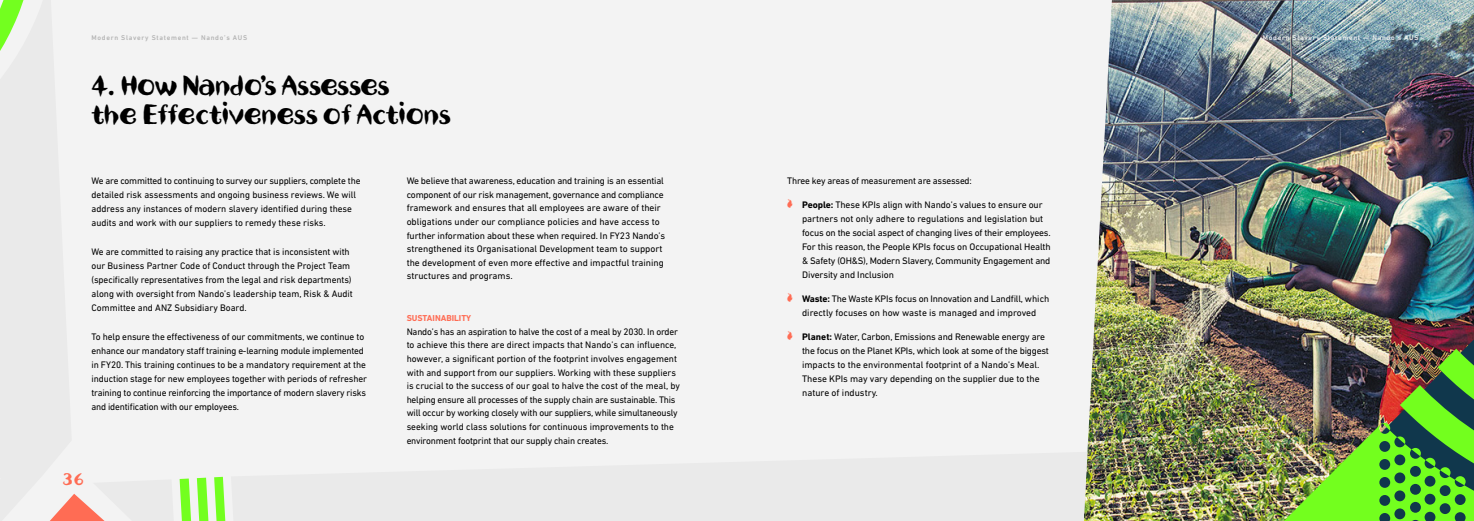
<style>
.page{position:relative;width:1474px;height:521px;background:#fff}
.page>*{position:absolute;margin:0;border:0;box-sizing:border-box;transform-origin:0 0}
.t1{font:26.25px/28.9px "Nandos Hand";color:#000}
.t2{font:15.75px "Nandos Hand";color:#ff6c54}
.t3{font:9.62px/14px "DIN Next LT Pro";letter-spacing:-.01em;color:#000}
.t4{font:700 8.75px "DIN Next LT Pro";color:#ff6c54}
.t5{font:500 7px "DIN Next LT Pro";letter-spacing:.1em;color:#b3b3b3}
.t6{font:500 7px "DIN Next LT Pro";letter-spacing:.1em;color:#f3f3f3}
.s1{font-family:"Nandos Hand";font-size:12.25px;color:#ff6c54}
.s2{font-weight:700}
</style>
<div class="page">
<img style="left:1111px;top:0;width:362px;height:521px">
<div style="left:75px;top:0;width:1036px;height:521px;background:#f3f3f3"></div>
<svg style="left:231px;top:452px;width:856px;height:69px;fill:#eaeaea"></svg>
<svg style="left:180px;top:478px;width:11px;height:43px"></svg>
<svg style="left:197px;top:478px;width:11px;height:43px"></svg>
<svg style="left:214px;top:477px;width:11px;height:44px"></svg>
<svg style="left:0;top:0;width:75px;height:521px;fill:#eaeaea"></svg>
<svg style="left:41px;top:479px;width:133px;height:42px"></svg>
<img style="left:1293px;top:339px;width:180px;height:10px">
<img style="left:1276px;top:349px;width:197px;height:172px">
<p class="t5" style="left:91px;top:33px;width:157px">Modern Slavery Statement — Nando’s AUS</p>
<p class="t6" style="left:1262px;top:33px;width:157px">Modern Slavery Statement — Nando’s AUS</p>
<h1 class="t1" style="left:91px;top:71px;width:361px">4. How Nando’s Assesses<br>the Effectiveness of Actions</h1>
<p class="t3" style="left:91px;top:174px;width:271px">We are committed to continuing to survey our suppliers, complete the detailed risk assessments and ongoing business reviews. We will address any instances of modern slavery identified during these audits and work with our suppliers to remedy these risks.</p>
<p class="t3" style="left:91px;top:245px;width:263px">We are committed to raising any practice that is inconsistent with our Business Partner Code of Conduct through the Project Team (specifically representatives from the legal and risk departments) along with oversight from Nando’s leadership team, Risk &amp; Audit Committee and ANZ Subsidiary Board.</p>
<p class="t3" style="left:91px;top:330px;width:277px">To help ensure the effectiveness of our commitments, we continue to enhance our mandatory staff training e-learning module implemented in FY20. This training continues to be a mandatory requirement at the induction stage for new employees together with periods of refresher training to continue reinforcing the importance of modern slavery risks and identification with our employees.</p>
<h2 class="t2" style="left:63px;top:469px;width:22px">36</h2>
<p class="t3" style="left:406px;top:174px;width:260px;line-height:13.6px">We believe that awareness, education and training is an essential component of our risk management, governance and compliance framework and ensures that all employees are aware of their obligations under our compliance policies and have access to further information about these when required. In FY23 Nando’s strengthened its Organisational Development team to support the development of even more effective and impactful training structures and programs.</p>
<p class="t4" style="left:406px;top:313px;width:66px">SUSTAINABILITY</p>
<p class="t3" style="left:406px;top:325px;width:275px;line-height:13.7px">Nando’s has an aspiration to halve the cost of a meal by 2030. In order to achieve this there are direct impacts that Nando’s can influence, however, a significant portion of the footprint involves engagement with and support from our suppliers. Working with these suppliers is crucial to the success of our goal to halve the cost of the meal, by helping ensure all processes of the supply chain are sustainable. This will occur by working closely with our suppliers, while simultaneously seeking world class solutions for continuous improvements to the environment footprint that our supply chain creates.</p>
<p class="t3" style="left:787px;top:174px;width:186px">Three key areas of measurement are assessed:</p>
<p class="t3" style="left:802px;top:198px;width:250px;text-indent:-15px"><span class="s1">ï</span> <span class="s2">People:</span> These KPIs align with Nando’s values to ensure our partners not only adhere to regulations and legislation but focus on the social aspect of changing lives of their employees.<br>For this reason, the People KPIs focus on Occupational Health &amp; Safety (OH&amp;S), Modern Slavery, Community Engagement and Diversity and Inclusion</p>
<p class="t3" style="left:787px;top:292px;width:264px;text-align:center"><span class="s1">ï</span> <span class="s2">Waste:</span> The Waste KPIs focus on Innovation and Landfill, which directly focuses on how waste is managed and improved</p>
<p class="t3" style="left:802px;top:330px;width:248px;text-indent:-15px"><span class="s1">ï</span> <span class="s2">Planet:</span> Water, Carbon, Emissions and Renewable energy are the focus on the Planet KPIs, which look at some of the biggest impacts to the environmental footprint of a Nando’s Meal.<br>These KPIs may vary depending on the supplier due to the nature of industry.</p>
</div>
